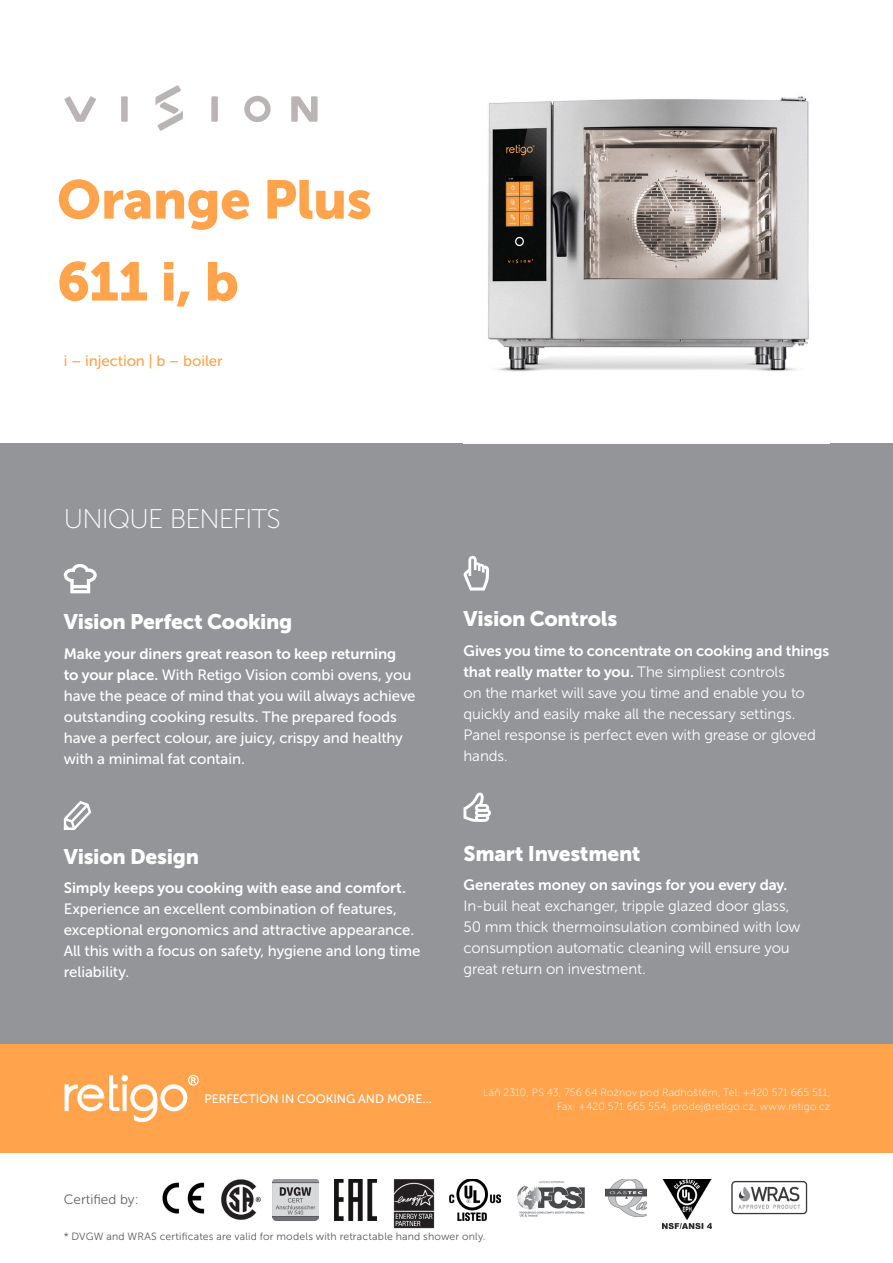
<style>
.page{position:relative;width:893px;height:1263px;background:#fff}
.page>*{position:absolute;margin:0;border:0;box-sizing:border-box;transform-origin:0 0}
.t1{font:54px "Museo Sans 900";letter-spacing:-.01em;color:#ffa34c}
.t2{font:27px "Museo Sans 100";letter-spacing:-.03em;color:#fff}
.t3{font:21px "Museo Sans 900";letter-spacing:-.015em;color:#fff}
.Podnadpis{font:15px/21px "Museo Sans 500";letter-spacing:-.005em;color:#fff}
.Podnadpis-2{font:15px/21px "Museo Sans 300";letter-spacing:-.01em;color:#fff}
.Podnadpis-3{font:15px "Museo Sans 700";letter-spacing:-.005em;color:#fff}
.Podnadpis-4{font:15px "Museo Sans 500";letter-spacing:-.005em;color:#ffa34c}
.t4{font:13.5px "Museo Sans 300";color:#636366}
.t5{font:12.15px "Museo Sans 500";color:#fff}
.t6{font:10.5px/13.5px "Museo Sans 100";letter-spacing:.015em;color:#fff;text-align:right}
.t7{font:10.5px "Museo Sans 300";letter-spacing:.015em;color:#57585a}
.s1{font-family:"Museo Sans 700"}
</style>
<div class="page">
<div style="left:0;top:1043px;width:893px;height:109px;background:#ffa34c"></div>
<svg style="left:65px;top:1075px;width:134px;height:48px"></svg>
<img style="left:162px;top:1182px;width:43px;height:32px">
<img style="left:221px;top:1179px;width:40px;height:41px">
<img style="left:272px;top:1179px;width:47px;height:41px">
<img style="left:335px;top:1179px;width:41px;height:41px">
<img style="left:393px;top:1179px;width:41px;height:49px">
<img style="left:517px;top:1181px;width:68px;height:36px">
<img style="left:605px;top:1179px;width:42px;height:37px">
<img style="left:662px;top:1179px;width:49px;height:49px">
<img style="left:450px;top:1179px;width:51px;height:41px">
<img style="left:731px;top:1180px;width:77px;height:35px">
<div style="left:0;top:443px;width:893px;height:600px;background:#939598"></div>
<svg style="left:244px;top:96px;width:27px;height:26px"></svg>
<svg style="left:155px;top:85px;width:28px;height:46px"></svg>
<svg style="left:64px;top:96px;width:32px;height:26px"></svg>
<div style="left:211px;top:96px;width:7px;height:26px;background:#bab5b4"></div>
<div style="left:121px;top:96px;width:7px;height:26px;background:#bab5b4"></div>
<svg style="left:291px;top:96px;width:27px;height:26px"></svg>
<img style="left:488px;top:96px;width:321px;height:276px">
<svg style="left:64px;top:564px;width:33px;height:29px"></svg>
<svg style="left:64px;top:801px;width:27px;height:29px"></svg>
<svg style="left:463px;top:556px;width:26px;height:34px"></svg>
<svg style="left:463px;top:792px;width:28px;height:30px"></svg>
<h1 class="t1" style="left:57px;top:169px;width:317px">Orange Plus</h1>
<h1 class="t1" style="left:57px;top:251px;width:183px">611 i, b</h1>
<p class="Podnadpis-4" style="left:64px;top:352px;width:160px">i – injection | b – boiler</p>
<h2 class="t2" style="left:64px;top:504px;width:218px">UNIQUE BENEFITS</h2>
<h3 class="t3" style="left:64px;top:610px;width:230px">Vision Perfect Cooking</h3>
<p class="Podnadpis" style="left:64px;top:643px;width:353px"><span class="s1">Make your diners great reason to keep returning<br>to your place.</span> With Retigo Vision combi ovens, you have the peace of mind that you will always achieve outstanding cooking results. The prepared foods have a perfect colour, are juicy, crispy and healthy with a minimal fat contain.</p>
<h3 class="t3" style="left:64px;top:845px;width:137px">Vision Design</h3>
<p class="Podnadpis-3" style="left:64px;top:880px;width:344px">Simply keeps you cooking with ease and comfort.</p>
<p class="Podnadpis" style="left:64px;top:899px;width:358px">Experience an excellent combination of features, exceptional ergonomics and attractive appearance.<br>All this with a focus on safety, hygiene and long time reliability.</p>
<h3 class="t3" style="left:463px;top:607px;width:155px">Vision Controls</h3>
<p class="Podnadpis-2" style="left:463px;top:640px;width:367px"><span class="s1">Gives you time to concentrate on cooking and things that really matter to you.</span> The simpliest controls<br>on the market will save you time and enable you to quickly and easily make all the necessary settings.<br>Panel response is perfect even with grease or gloved hands.</p>
<h3 class="t3" style="left:463px;top:841px;width:179px">Smart Investment</h3>
<p class="Podnadpis-3" style="left:463px;top:877px;width:325px">Generates money on savings for you every day.</p>
<p class="Podnadpis-2" style="left:463px;top:896px;width:338px">In-buil heat exchanger, tripple glazed door glass, 50 mm thick thermoinsulation combined with low consumption automatic cleaning will ensure you great return on investment.</p>
<p class="t5" style="left:205px;top:1092px;width:229px">PERFECTION IN COOKING AND MORE...</p>
<p class="t6" style="left:483px;top:1086px;width:349px">Láň 2310, PS 43, 756 64 Rožnov pod Radhoštěm, Tel. +420 571 665 511,<br>Fax: +420 571 665 554, prodej@retigo.cz, www.retigo.cz</p>
<p class="t4" style="left:64px;top:1192px;width:76px">Certified by:</p>
<p class="t7" style="left:64px;top:1231px;width:423px">* DVGW and WRAS certificates are valid for models with retractable hand shower only.</p>
</div>
